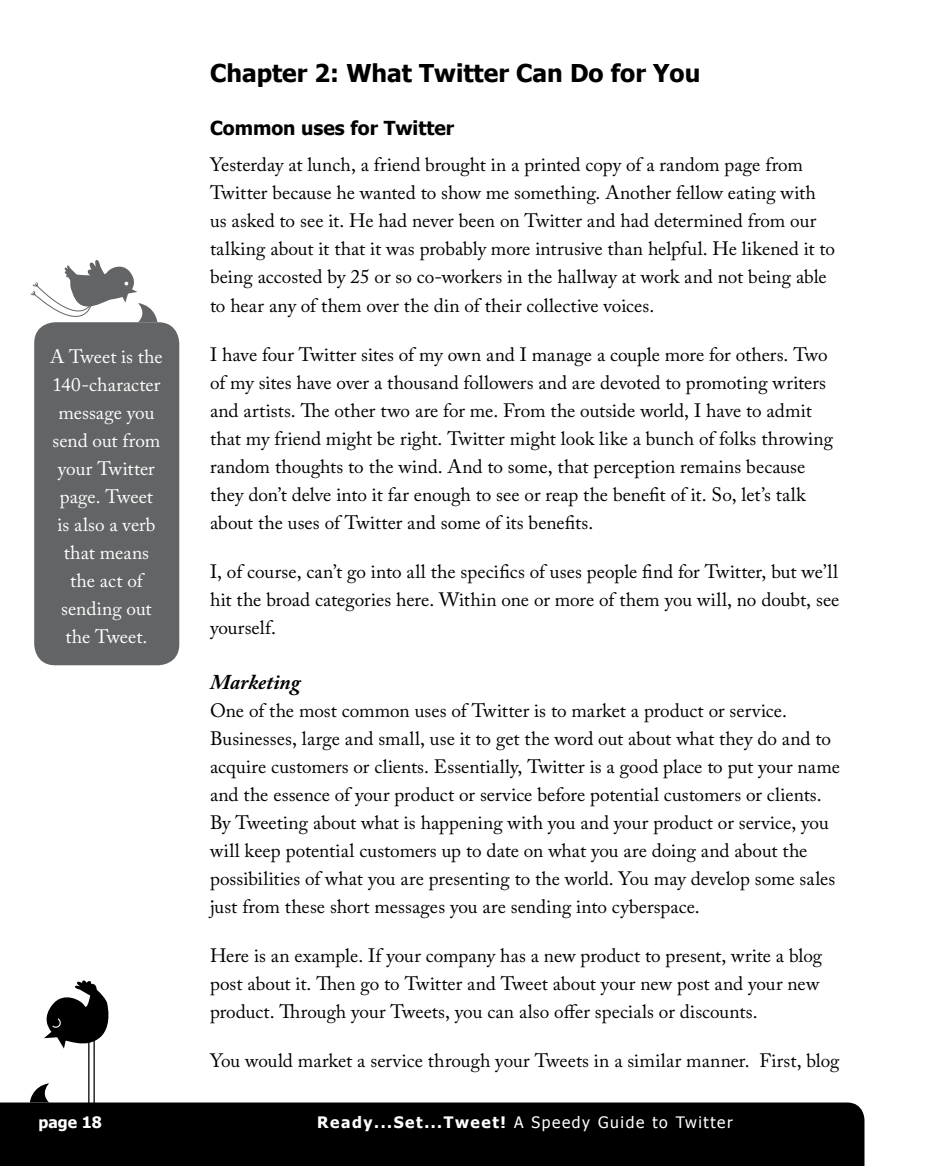
<style>
.page{position:relative;width:945px;height:1166px;background:#fff}
.page>*{position:absolute;margin:0;border:0;box-sizing:border-box;transform-origin:0 0}
.t1{font:700 24.5px "Tahoma";color:#000}
.t2{font:italic 700 21px "Adobe Caslon Pro";color:#000}
.t3{font:19.25px/28px "Adobe Caslon Pro";color:#000}
.t4{font:19.25px/28px "Adobe Caslon Pro";color:#fff;text-align:center}
.t5{font:15.75px "Tahoma";letter-spacing:.1em;color:#fff}
.t6{font:700 15.75px "Tahoma";color:#fff}
.s1{font-family:"Tahoma";font-weight:700}
.s2{font-weight:700}
</style>
<div class="page">
<hr style="left:94px;top:1039px;width:1px;height:77px;background:#000">
<hr style="left:88px;top:1039px;width:1px;height:77px;background:#000">
<svg style="left:44px;top:980px;width:65px;height:68px"></svg>
<div style="left:0;top:1102px;width:865px;height:64px;background:#000"></div>
<svg style="left:30px;top:1083px;width:19px;height:19px"></svg>
<div style="left:34px;top:322px;width:145px;height:343px;background:#636466;border-radius:21px"></div>
<svg style="left:31px;top:260px;width:126px;height:64px"></svg>
<p class="t4" style="left:50px;top:342px;width:114px">A Tweet is the<br>140-character message you send out from your Twitter page. Tweet<br>is also a verb that means the act of sending out the Tweet.</p>
<p class="t1" style="left:210px;top:56px;width:492px">Chapter 2: What Twitter Can Do for You</p>
<p class="t3" style="left:210px;top:110px;width:595px;line-height:36.8px"><span class="s1">Common uses for Twitter<br></span>Yesterday at lunch, a friend brought in a printed copy of a random page from</p>
<p class="t3" style="left:210px;top:179px;width:627px">Twitter because he wanted to show me something. Another fellow eating with us asked to see it. He had never been on Twitter and had determined from our talking about it that it was probably more intrusive than helpful. He likened it to being accosted by 25 or so co-workers in the hallway at work and not being able to hear any of them over the din of their collective voices.</p>
<p class="t3" style="left:210px;top:340px;width:625px">I have four Twitter sites of my own and I manage a couple more for others. Two of my sites have over a thousand followers and are devoted to promoting writers and artists. The other two are for me. From the outside world, I have to admit that my friend might be right. Twitter might look like a bunch of folks throwing random thoughts to the wind. And to some, that perception remains because they don’t delve into it far enough to see or reap the benefit of it. So, let’s talk about the uses of Twitter and some of its benefits.</p>
<p class="t3" style="left:210px;top:557px;width:631px;text-align:justify">I, of course, can’t go into all the specifics of uses people find for Twitter, but we’ll hit the broad categories here. Within one or more of them you will, no doubt, see yourself.</p>
<p class="t2" style="left:210px;top:669px;width:92px">Marketing</p>
<p class="t3" style="left:210px;top:696px;width:632px">One of the most common uses of Twitter is to market a product or service.<br>Businesses, large and small, use it to get the word out about what they do and to acquire customers or clients. Essentially, Twitter is a good place to put your name and the essence of your product or service before potential customers or clients.<br>By Tweeting about what is happening with you and your product or service, you will keep potential customers up to date on what you are doing and about the possibilities of what you are presenting to the world. You may develop some sales just from these short messages you are sending into cyberspace.</p>
<p class="t3" style="left:210px;top:941px;width:614px">Here is an example. If your company has a new product to present, write a blog post about it. Then go to Twitter and Tweet about your new post and your new product. Through your Tweets, you can also offer specials or discounts.</p>
<p class="t3" style="left:210px;top:1046px;width:631px">You would market a service through your Tweets in a similar manner. First, blog</p>
<p class="t6" style="left:39px;top:1110px;width:65px">page 18</p>
<p class="t5" style="left:317px;top:1111px;width:417px"><span class="s2">Ready...Set...Tweet!</span> A Speedy Guide to Twitter</p>
</div>
